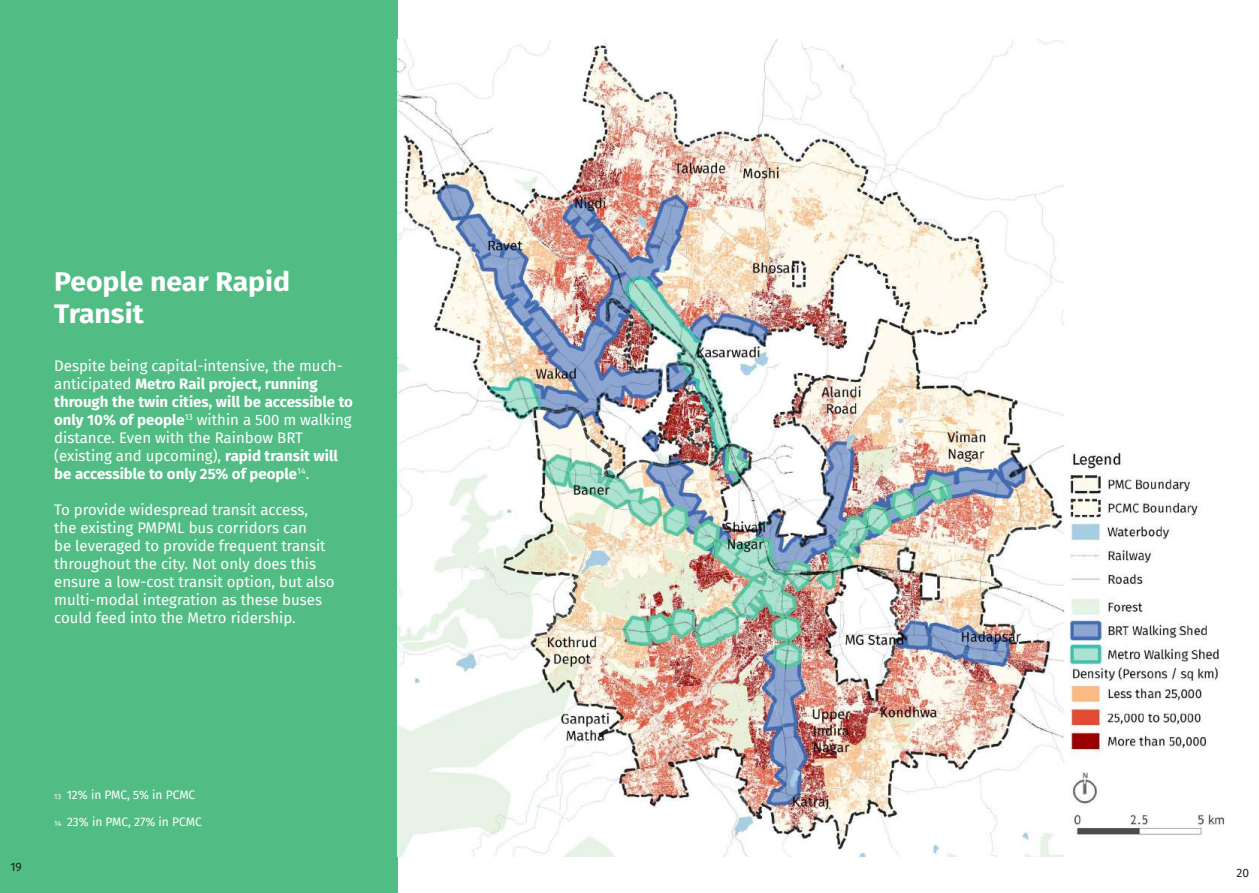
<style>
.page{position:relative;width:1259px;height:893px;background:#fff}
.page>*{position:absolute;margin:0;border:0;box-sizing:border-box;transform-origin:0 0}
.t1{font:700 27px/32.4px "Fira Sans";color:#fff;scale:1.05 1}
.t2{font:700 15px/18px "Fira Sans";color:#fff}
.t3{font:15px/18px "Fira Sans";color:#fff}
.t4{font:12px "Fira Sans";letter-spacing:-.005em;color:#fff}
.t5{font:12px "Fira Sans";color:#231f20}
.s1{font-weight:400}
.s2{font-size:7.5px}
</style>
<div class="page">
<div style="left:0;top:0;width:397px;height:893px;background:#51bd85"></div>
<img style="left:397px;top:39px;width:828px;height:818px">
<h1 class="t1" style="left:54px;top:263px;width:226px">People near Rapid<br>Transit</h1>
<p class="t2" style="left:54px;top:356px;width:300px"><span class="s1">Despite being capital-intensive, the much&shy;anticipated</span> Metro Rail project, running through the twin cities, will be accessible to only 10% of people<sup>13</sup> <span class="s1">within a 500 m walking distance. Even with the Rainbow BRT (existing and upcoming),</span> rapid transit will be accessible to only 25% of people<sup>14</sup><span class="s1">.</span></p>
<p class="t3" style="left:54px;top:500px;width:282px">To provide widespread transit access,<br>the existing PMPML bus corridors can<br>be leveraged to provide frequent transit throughout the city. Not only does this ensure a low-cost transit option, but also multi-modal integration as these buses could feed into the Metro ridership.</p>
<p class="t5" style="left:10px;top:858px;width:13px">19</p>
<p class="t4" style="left:54px;top:786px;width:143px"><span class="s2">13</span> 12% in PMC, 5% in PCMC</p>
<p class="t4" style="left:54px;top:813px;width:149px"><span class="s2">14</span> 23% in PMC, 27% in PCMC</p>
<p class="t5" style="left:1236px;top:864px;width:14px">20</p>
</div>
